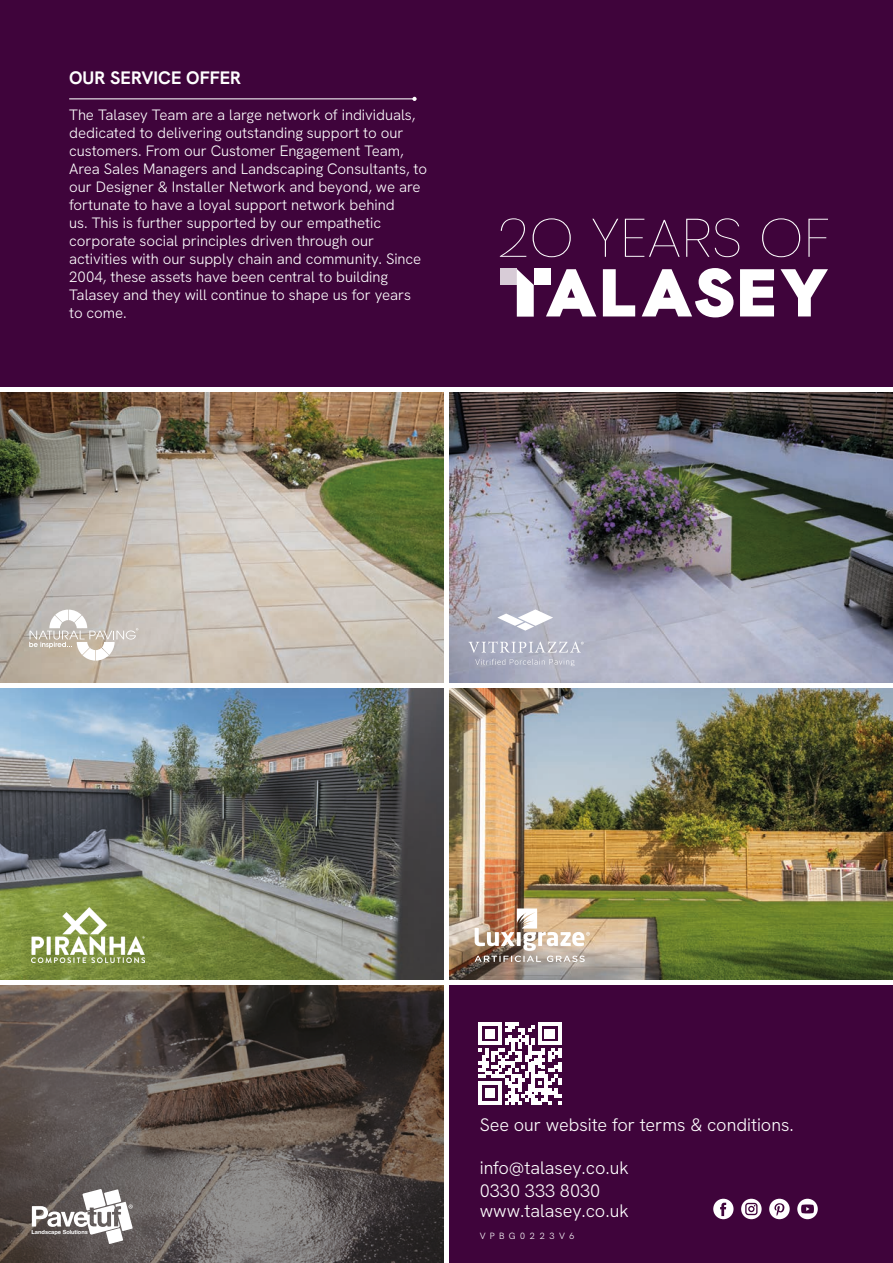
<style>
.page{position:relative;width:893px;height:1263px;background:#fff}
.page>*{position:absolute;margin:0;border:0;box-sizing:border-box;transform-origin:0 0}
.t1{font:300 18px/23.5px "Hanken Grotesk";color:#fff}
.t2{font:700 18px "Hanken Grotesk";color:#fff}
.t3{font:300 15px/18px "Hanken Grotesk";color:#fff}
.t4{font:9px "HK Grotesk";color:#fff}
.t5{font:5.7px "Alte Haas Grotesk Bold";letter-spacing:-.01em;color:#fff}
</style>
<div class="page">
<div style="left:0;top:0;width:893px;height:387px;background:#3f043b"></div>
<div style="left:450px;top:985px;width:443px;height:278px;background:#3f043b"></div>
<img style="left:0;top:392px;width:443px;height:290px">
<img style="left:450px;top:392px;width:443px;height:290px">
<img style="left:0;top:689px;width:443px;height:290px">
<img style="left:450px;top:689px;width:443px;height:290px">
<svg style="left:475px;top:659px;width:99px;height:7px"></svg>
<svg style="left:497px;top:609px;width:56px;height:22px"></svg>
<svg style="left:468px;top:641px;width:116px;height:12px"></svg>
<img style="left:32px;top:907px;width:113px;height:56px">
<img style="left:475px;top:908px;width:115px;height:54px">
<svg style="left:29px;top:610px;width:109px;height:51px"></svg>
<svg style="left:0;top:985px;width:443px;height:278px;background:#574e4a"></svg>
<svg style="left:32px;top:1189px;width:101px;height:55px"></svg>
<svg style="left:479px;top:1022px;width:82px;height:82px"></svg>
<svg style="left:741px;top:1199px;width:21px;height:20px"></svg>
<svg style="left:713px;top:1199px;width:20px;height:20px"></svg>
<svg style="left:769px;top:1199px;width:21px;height:20px"></svg>
<svg style="left:797px;top:1199px;width:21px;height:20px"></svg>
<hr style="left:69px;top:98px;width:345px;height:1px;background:#fff">
<svg style="left:412px;top:97px;width:5px;height:4px"></svg>
<div style="left:534px;top:269px;width:16px;height:16px;background:#fff"></div>
<div style="left:500px;top:269px;width:17px;height:16px;background:#d8ccd7"></div>
<svg style="left:517px;top:269px;width:17px;height:48px"></svg>
<svg style="left:546px;top:269px;width:50px;height:47px"></svg>
<svg style="left:603px;top:269px;width:32px;height:47px"></svg>
<svg style="left:642px;top:268px;width:91px;height:49px"></svg>
<svg style="left:740px;top:269px;width:34px;height:47px"></svg>
<svg style="left:780px;top:269px;width:48px;height:47px"></svg>
<svg style="left:500px;top:218px;width:26px;height:39px"></svg>
<svg style="left:533px;top:218px;width:38px;height:39px"></svg>
<svg style="left:592px;top:219px;width:26px;height:38px"></svg>
<svg style="left:625px;top:219px;width:55px;height:38px"></svg>
<svg style="left:686px;top:219px;width:23px;height:38px"></svg>
<svg style="left:715px;top:218px;width:24px;height:39px"></svg>
<svg style="left:762px;top:218px;width:38px;height:39px"></svg>
<svg style="left:808px;top:219px;width:20px;height:38px"></svg>
<p class="t2" style="left:69px;top:66px;width:174px">OUR SERVICE OFFER</p>
<p class="t3" style="left:69px;top:105px;width:359px">The Talasey Team are a large network of individuals, dedicated to delivering outstanding support to our customers. From our Customer Engagement Team, Area Sales Managers and Landscaping Consultants, to our Designer &amp; Installer Network and beyond, we are fortunate to have a loyal support network behind<br>us. This is further supported by our empathetic corporate social principles driven through our activities with our supply chain and community. Since 2004, these assets have been central to building Talasey and they will continue to shape us for years to come.</p>
<p class="t5" style="left:32px;top:1228px;width:58px">Landscape Solutions</p>
<p class="t1" style="left:480px;top:1112px;width:316px">See our website for terms &amp; conditions.</p>
<p class="t1" style="left:480px;top:1155px;width:151px">info@talasey.co.uk<br>0330 333 8030</p>
<p class="t1" style="left:480px;top:1199px;width:151px">www.talasey.co.uk</p>
<p class="t4" style="left:480px;top:1229px;width:96px">V P B G 0 2 2 3 V 6</p>
</div>
